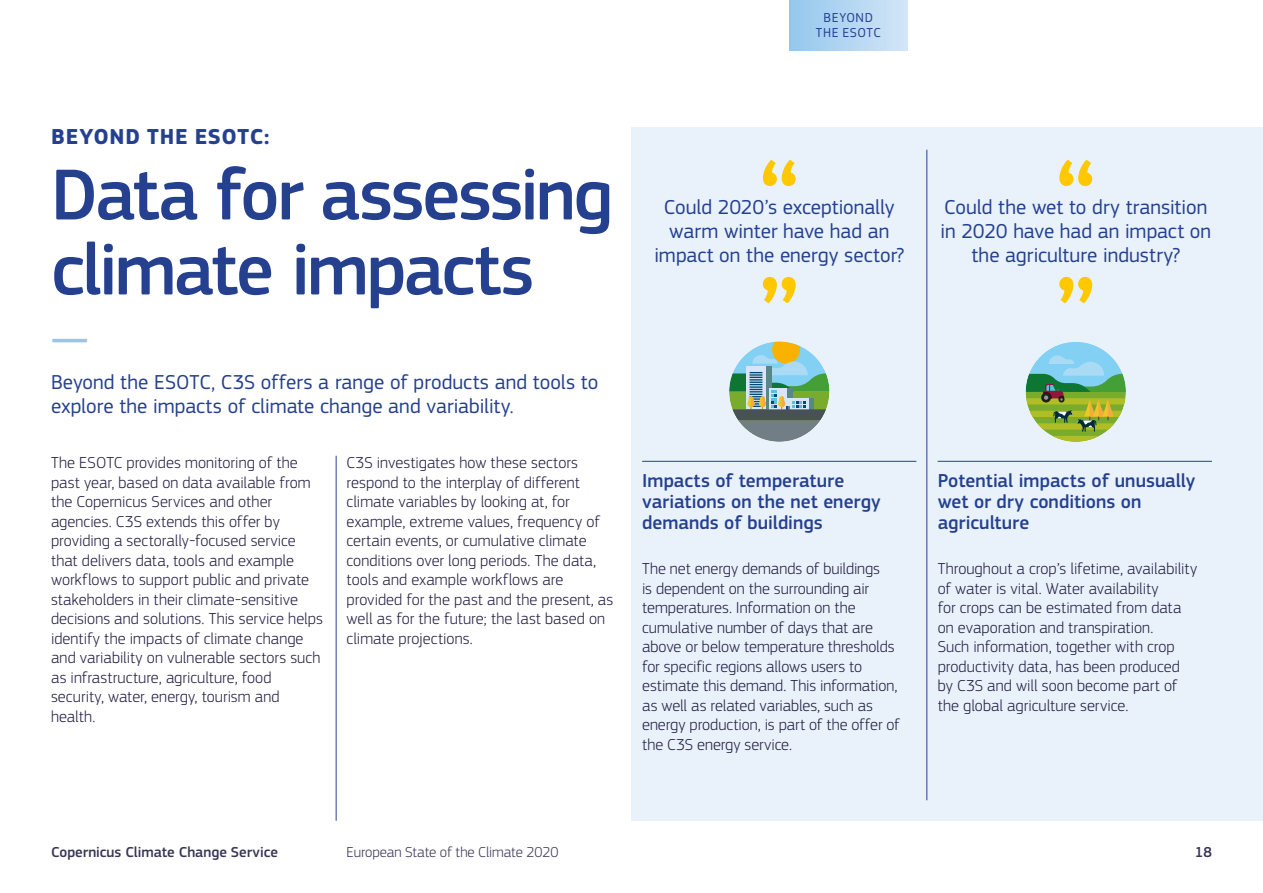
<style>
.page{position:relative;width:1263px;height:893px;background:#fff}
.page>*{position:absolute;margin:0;border:0;box-sizing:border-box;transform-origin:0 0}
.Heading_50_50pt{font:500 75px/75px "EC Square Sans Pro";letter-spacing:-.035em;color:#25408f}
.Separator_30_30pt__m{font:500 45px "EC Square Sans Pro";color:#95c7ed}
.Heading_15_18pt__cap{font:700 22.5px "EC Square Sans Pro";letter-spacing:.025em;color:#25408f}
.Quote_14_16pt{font:21px/24px "EC Square Sans Pro";color:#25408f;text-align:center}
.Standfirst_14_16pt{font:21px/24px "EC Square Sans Pro";letter-spacing:.005em;color:#25408f}
.L1_heading_13_14pt{font:500 19.5px/21px "EC Square Sans Pro";color:#25408f}
.Body_copy_11_13pt__3{font:300 16.5px/19.5px "EC Square Sans Pro";color:#221e42}
.t1{font:500 15px "EC Square Sans Pro";color:#383555}
.t2{font:300 15px "EC Square Sans Pro";letter-spacing:-.005em;color:#383555}
.Nav_9_109pt{font:13.5px/15px "EC Square Sans Pro";letter-spacing:.045em;color:#25408f;text-align:center}
</style>
<div class="page">
<div style="left:631px;top:128px;width:632px;height:693px;background:#e9f2fb"></div>
<hr style="left:642px;top:461px;width:274px;height:1px;background:#25408f">
<hr style="left:938px;top:461px;width:274px;height:1px;background:#25408f">
<svg style="left:763px;top:160px;width:33px;height:26px"></svg>
<svg style="left:763px;top:277px;width:33px;height:26px"></svg>
<svg style="left:1059px;top:160px;width:33px;height:26px"></svg>
<svg style="left:1059px;top:277px;width:33px;height:26px"></svg>
<svg style="left:729px;top:341px;width:100px;height:101px"></svg>
<svg style="left:1026px;top:342px;width:100px;height:100px"></svg>
<hr style="left:336px;top:456px;width:1px;height:365px;background:#25408f">
<hr style="left:926px;top:150px;width:1px;height:650px;background:#25408f">
<div style="left:789px;top:0;width:118px;height:50px;background:linear-gradient(to right,#95c7ed,#d2e5f7)"></div>
<p class="Nav_9_109pt" style="left:816px;top:10px;width:66px">BEYOND<br>THE ESOTC</p>
<p class="Heading_15_18pt__cap" style="left:51px;top:124px;width:220px">BEYOND THE ESOTC:</p>
<p class="Heading_50_50pt" style="left:51px;top:159px;width:563px">Data for assessing climate impacts</p>
<p class="Separator_30_30pt__m" style="left:51px;top:311px;width:39px">—</p>
<p class="Standfirst_14_16pt" style="left:51px;top:370px;width:549px">Beyond the ESOTC, C3S offers a range of products and tools to explore the impacts of climate change and variability.</p>
<p class="Body_copy_11_13pt__3" style="left:51px;top:453px;width:273px">The ESOTC provides monitoring of the past year, based on data available from the Copernicus Services and other agencies. C3S extends this offer by providing a sectorally-focused service that delivers data, tools and example workflows to support public and private stakeholders in their climate-sensitive decisions and solutions. This service helps identify the impacts of climate change and variability on vulnerable sectors such as infrastructure, agriculture, food security, water, energy, tourism and health.</p>
<p class="Body_copy_11_13pt__3" style="left:347px;top:453px;width:268px">C3S investigates how these sectors respond to the interplay of different climate variables by looking at, for example, extreme values, frequency of certain events, or cumulative climate conditions over long periods. The data, tools and example workflows are provided for the past and the present, as well as for the future; the last based on climate projections.</p>
<p class="Quote_14_16pt" style="left:654px;top:196px;width:251px">Could 2020’s exceptionally warm winter have had an impact on the energy sector?</p>
<p class="Quote_14_16pt" style="left:940px;top:196px;width:272px">Could the wet to dry transition in 2020 have had an impact on the agriculture industry?</p>
<p class="L1_heading_13_14pt" style="left:642px;top:470px;width:240px">Impacts of temperature variations on the net energy demands of buildings</p>
<p class="Body_copy_11_13pt__3" style="left:642px;top:559px;width:259px">The net energy demands of buildings<br>is dependent on the surrounding air temperatures. Information on the cumulative number of days that are above or below temperature thresholds for specific regions allows users to estimate this demand. This information, as well as related variables, such as energy production, is part of the offer of the C3S energy service.</p>
<p class="L1_heading_13_14pt" style="left:938px;top:470px;width:259px">Potential impacts of unusually wet or dry conditions on agriculture</p>
<p class="Body_copy_11_13pt__3" style="left:938px;top:559px;width:261px">Throughout a crop’s lifetime, availability of water is vital. Water availability<br>for crops can be estimated from data on evaporation and transpiration.<br>Such information, together with crop productivity data, has been produced by C3S and will soon become part of the global agriculture service.</p>
<p class="t1" style="left:51px;top:844px;width:228px">Copernicus Climate Change Service</p>
<p class="t2" style="left:347px;top:844px;width:214px">European State of the Climate 2020</p>
<p class="t1" style="left:1195px;top:844px;width:19px">18</p>
</div>
